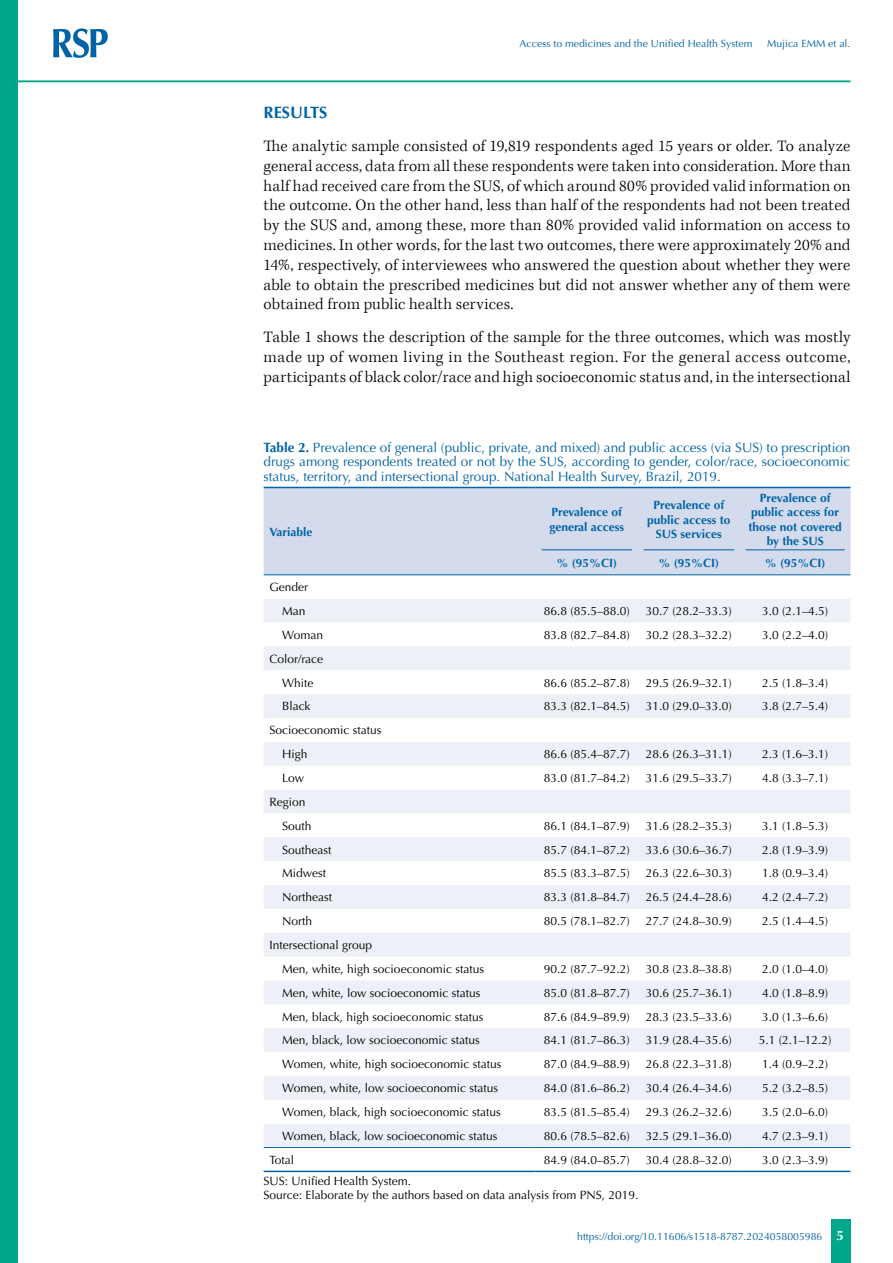
<style>
.page{position:relative;width:893px;height:1263px;background:#fff}
.page>*{position:absolute;margin:0;border:0;box-sizing:border-box;transform-origin:0 0}
.t1{font:300 16.5px/19.8px "Kepler Std";letter-spacing:.01em;color:#000;text-align:justify}
.t2{font:700 16.5px "Optima LT Std";color:#0063a7}
.t3{font:13.5px/14.2px "Optima LT Std";color:#0063a7;text-align:justify}
.t4{font:700 13.5px "Optima LT Std";color:#fff}
.t5{font:12px/23.9px "Optima LT Std";color:#000}
.t6{font:700 12px/14.4px "Optima LT Std";color:#0063a7;text-align:center}
.t7{font:10.5px "Optima LT Std";color:#0063a7}
.s1{font-weight:700}
</style>
<div class="page">
<div style="left:831px;top:1220px;width:20px;height:43px;background:#00a788"></div>
<div style="left:0;top:0;width:18px;height:1263px;background:#00a788"></div>
<svg style="left:53px;top:28px;width:55px;height:30px"></svg>
<hr style="left:18px;top:80px;width:832px;height:2px;background:#00a788">
<div style="left:264px;top:488px;width:586px;height:86px;background:#d4dbec"></div>
<svg style="left:264px;top:575px;width:586px;height:596px"></svg>
<svg style="left:264px;top:599px;width:586px;height:548px;fill:#eef0f7"></svg>
<hr style="left:264px;top:487px;width:272px;height:1px;background:#0063a7">
<hr style="left:536px;top:487px;width:102px;height:1px;background:#0063a7">
<hr style="left:638px;top:487px;width:102px;height:1px;background:#0063a7">
<hr style="left:740px;top:487px;width:110px;height:1px;background:#0063a7">
<hr style="left:264px;top:1171px;width:272px;height:1px;background:#0063a7">
<hr style="left:536px;top:1171px;width:102px;height:1px;background:#0063a7">
<hr style="left:638px;top:1171px;width:102px;height:1px;background:#0063a7">
<hr style="left:740px;top:1171px;width:110px;height:1px;background:#0063a7">
<hr style="left:264px;top:574px;width:272px;height:1px;background:#0063a7">
<hr style="left:536px;top:574px;width:102px;height:1px;background:#0063a7">
<hr style="left:638px;top:574px;width:102px;height:1px;background:#0063a7">
<hr style="left:740px;top:574px;width:110px;height:1px;background:#0063a7">
<hr style="left:264px;top:1147px;width:272px;height:1px;background:#0063a7">
<hr style="left:536px;top:1147px;width:102px;height:1px;background:#0063a7">
<hr style="left:638px;top:1147px;width:102px;height:1px;background:#0063a7">
<hr style="left:740px;top:1147px;width:110px;height:1px;background:#0063a7">
<hr style="left:541px;top:549px;width:91px;height:1px;background:#0063a7">
<hr style="left:644px;top:549px;width:90px;height:1px;background:#0063a7">
<hr style="left:746px;top:549px;width:99px;height:1px;background:#0063a7">
<p class="t7" style="left:520px;top:37px;width:234px">Access to medicines and the Unified Health System</p>
<p class="t7" style="left:767px;top:37px;width:85px">Mujica EMM et al.</p>
<h1 class="t2" style="left:264px;top:103px;width:65px">RESULTS</h1>
<p class="t1" style="left:264px;top:137px;width:588px">The analytic sample consisted of 19,819 respondents aged 15 years or older. To analyze general access, data from all these respondents were taken into consideration. More than half had received care from the SUS, of which around 80% provided valid information on the outcome. On the other hand, less than half of the respondents had not been treated by the SUS and, among these, more than 80% provided valid information on access to medicines. In other words, for the last two outcomes, there were approximately 20% and 14%, respectively, of interviewees who answered the question about whether they were able to obtain the prescribed medicines but did not answer whether any of them were obtained from public health services.</p>
<p class="t1" style="left:264px;top:328px;width:588px">Table 1 shows the description of the sample for the three outcomes, which was mostly made up of women living in the Southeast region. For the general access outcome, participants of black color/race and high socioeconomic status and, in the intersectional</p>
<p class="t3" style="left:264px;top:441px;width:588px"><span class="s1">Table 2.</span> Prevalence of general (public, private, and mixed) and public access (via SUS) to prescription drugs among respondents treated or not by the SUS, according to gender, color/race, socioeconomic status, territory, and intersectional group. National Health Survey, Brazil, 2019.</p>
<p class="t6" style="left:269px;top:524px;width:45px">Variable</p>
<p class="t5" style="left:269px;top:575px;width:40px;text-align:right">Gender<br>Man</p>
<p class="t6" style="left:549px;top:505px;width:76px;text-align:left">Prevalence of general access</p>
<p class="t6" style="left:647px;top:498px;width:85px">Prevalence of public access to<br>SUS services</p>
<p class="t6" style="left:748px;top:491px;width:95px">Prevalence of public access for those not covered by the SUS</p>
<p class="t6" style="left:556px;top:556px;width:62px">% (95%CI)</p>
<p class="t6" style="left:658px;top:556px;width:62px">% (95%CI)</p>
<p class="t6" style="left:765px;top:556px;width:62px">% (95%CI)</p>
<p class="t5" style="left:544px;top:599px;width:88px">86.8 (85.5–88.0)</p>
<p class="t5" style="left:646px;top:599px;width:88px">30.7 (28.2–33.3)</p>
<p class="t5" style="left:762px;top:599px;width:68px">3.0 (2.1–4.5)</p>
<p class="t5" style="left:282px;top:623px;width:42px">Woman</p>
<p class="t5" style="left:544px;top:623px;width:88px">83.8 (82.7–84.8)</p>
<p class="t5" style="left:646px;top:623px;width:88px">30.2 (28.3–32.2)</p>
<p class="t5" style="left:762px;top:623px;width:68px">3.0 (2.2–4.0)</p>
<p class="t5" style="left:269px;top:647px;width:55px;text-align:center">Color/race<br>White</p>
<p class="t5" style="left:544px;top:671px;width:88px">86.6 (85.2–87.8)</p>
<p class="t5" style="left:646px;top:671px;width:88px">29.5 (26.9–32.1)</p>
<p class="t5" style="left:762px;top:671px;width:68px">2.5 (1.8–3.4)</p>
<p class="t5" style="left:282px;top:695px;width:30px">Black</p>
<p class="t5" style="left:544px;top:695px;width:88px">83.3 (82.1–84.5)</p>
<p class="t5" style="left:646px;top:695px;width:88px">31.0 (29.0–33.0)</p>
<p class="t5" style="left:762px;top:695px;width:68px">3.8 (2.7–5.4)</p>
<p class="t5" style="left:282px;top:718px;width:101px;text-indent:-13px">Socioeconomic status<br>High</p>
<p class="t5" style="left:544px;top:742px;width:88px">86.6 (85.4–87.7)</p>
<p class="t5" style="left:646px;top:742px;width:88px">28.6 (26.3–31.1)</p>
<p class="t5" style="left:762px;top:742px;width:68px">2.3 (1.6–3.1)</p>
<p class="t5" style="left:282px;top:766px;width:23px">Low</p>
<p class="t5" style="left:544px;top:766px;width:88px">83.0 (81.7–84.2)</p>
<p class="t5" style="left:646px;top:766px;width:88px">31.6 (29.5–33.7)</p>
<p class="t5" style="left:762px;top:766px;width:68px">4.8 (3.3–7.1)</p>
<p class="t5" style="left:282px;top:790px;width:31px;text-indent:-13px">Region<br>South</p>
<p class="t5" style="left:544px;top:814px;width:88px">86.1 (84.1–87.9)</p>
<p class="t5" style="left:646px;top:814px;width:88px">31.6 (28.2–35.3)</p>
<p class="t5" style="left:762px;top:814px;width:68px">3.1 (1.8–5.3)</p>
<p class="t5" style="left:282px;top:838px;width:51px">Southeast</p>
<p class="t5" style="left:544px;top:838px;width:88px">85.7 (84.1–87.2)</p>
<p class="t5" style="left:646px;top:838px;width:88px">33.6 (30.6–36.7)</p>
<p class="t5" style="left:762px;top:838px;width:68px">2.8 (1.9–3.9)</p>
<p class="t5" style="left:282px;top:862px;width:45px">Midwest</p>
<p class="t5" style="left:544px;top:862px;width:88px">85.5 (83.3–87.5)</p>
<p class="t5" style="left:646px;top:862px;width:88px">26.3 (22.6–30.3)</p>
<p class="t5" style="left:762px;top:862px;width:68px">1.8 (0.9–3.4)</p>
<p class="t5" style="left:282px;top:885px;width:52px">Northeast</p>
<p class="t5" style="left:544px;top:885px;width:88px">83.3 (81.8–84.7)</p>
<p class="t5" style="left:646px;top:885px;width:88px">26.5 (24.4–28.6)</p>
<p class="t5" style="left:762px;top:885px;width:68px">4.2 (2.4–7.2)</p>
<p class="t5" style="left:282px;top:909px;width:32px">North</p>
<p class="t5" style="left:544px;top:909px;width:88px">80.5 (78.1–82.7)</p>
<p class="t5" style="left:646px;top:909px;width:88px">27.7 (24.8–30.9)</p>
<p class="t5" style="left:762px;top:909px;width:68px">2.5 (1.4–4.5)</p>
<p class="t5" style="left:282px;top:933px;width:203px;text-indent:-13px">Intersectional group<br>Men, white, high socioeconomic status</p>
<p class="t5" style="left:544px;top:957px;width:88px">90.2 (87.7–92.2)</p>
<p class="t5" style="left:646px;top:957px;width:88px">30.8 (23.8–38.8)</p>
<p class="t5" style="left:762px;top:957px;width:68px">2.0 (1.0–4.0)</p>
<p class="t5" style="left:282px;top:981px;width:200px">Men, white, low socioeconomic status</p>
<p class="t5" style="left:544px;top:981px;width:88px">85.0 (81.8–87.7)</p>
<p class="t5" style="left:646px;top:981px;width:88px">30.6 (25.7–36.1)</p>
<p class="t5" style="left:762px;top:981px;width:68px">4.0 (1.8–8.9)</p>
<p class="t5" style="left:282px;top:1005px;width:203px">Men, black, high socioeconomic status</p>
<p class="t5" style="left:544px;top:1005px;width:88px">87.6 (84.9–89.9)</p>
<p class="t5" style="left:646px;top:1005px;width:88px">28.3 (23.5–33.6)</p>
<p class="t5" style="left:762px;top:1005px;width:68px">3.0 (1.3–6.6)</p>
<p class="t5" style="left:282px;top:1029px;width:199px">Men, black, low socioeconomic status</p>
<p class="t5" style="left:544px;top:1029px;width:88px">84.1 (81.7–86.3)</p>
<p class="t5" style="left:646px;top:1029px;width:88px">31.9 (28.4–35.6)</p>
<p class="t5" style="left:759px;top:1029px;width:74px">5.1 (2.1–12.2)</p>
<p class="t5" style="left:282px;top:1052px;width:221px">Women, white, high socioeconomic status</p>
<p class="t5" style="left:544px;top:1052px;width:88px">87.0 (84.9–88.9)</p>
<p class="t5" style="left:646px;top:1052px;width:88px">26.8 (22.3–31.8)</p>
<p class="t5" style="left:762px;top:1052px;width:68px">1.4 (0.9–2.2)</p>
<p class="t5" style="left:282px;top:1076px;width:217px">Women, white, low socioeconomic status</p>
<p class="t5" style="left:544px;top:1076px;width:88px">84.0 (81.6–86.2)</p>
<p class="t5" style="left:646px;top:1076px;width:88px">30.4 (26.4–34.6)</p>
<p class="t5" style="left:762px;top:1076px;width:68px">5.2 (3.2–8.5)</p>
<p class="t5" style="left:282px;top:1100px;width:220px">Women, black, high socioeconomic status</p>
<p class="t5" style="left:544px;top:1100px;width:88px">83.5 (81.5–85.4)</p>
<p class="t5" style="left:646px;top:1100px;width:88px">29.3 (26.2–32.6)</p>
<p class="t5" style="left:762px;top:1100px;width:68px">3.5 (2.0–6.0)</p>
<p class="t5" style="left:282px;top:1124px;width:217px">Women, black, low socioeconomic status</p>
<p class="t5" style="left:544px;top:1124px;width:88px">80.6 (78.5–82.6)</p>
<p class="t5" style="left:646px;top:1124px;width:88px">32.5 (29.1–36.0)</p>
<p class="t5" style="left:762px;top:1124px;width:68px">4.7 (2.3–9.1)</p>
<p class="t5" style="left:269px;top:1148px;width:26px">Total</p>
<p class="t5" style="left:544px;top:1148px;width:88px">84.9 (84.0–85.7)</p>
<p class="t5" style="left:646px;top:1148px;width:88px">30.4 (28.8–32.0)</p>
<p class="t5" style="left:762px;top:1148px;width:68px">3.0 (2.3–3.9)</p>
<p class="t5" style="left:264px;top:1173px;width:376px;line-height:14.4px">SUS: Unified Health System.<br>Source: Elaborate by the authors based on data analysis from PNS, 2019.</p>
<p class="t7" style="left:577px;top:1230px;width:247px">https://doi.org/10.11606/s1518-8787.2024058005986</p>
<p class="t4" style="left:836px;top:1227px;width:9px">5</p>
</div>
